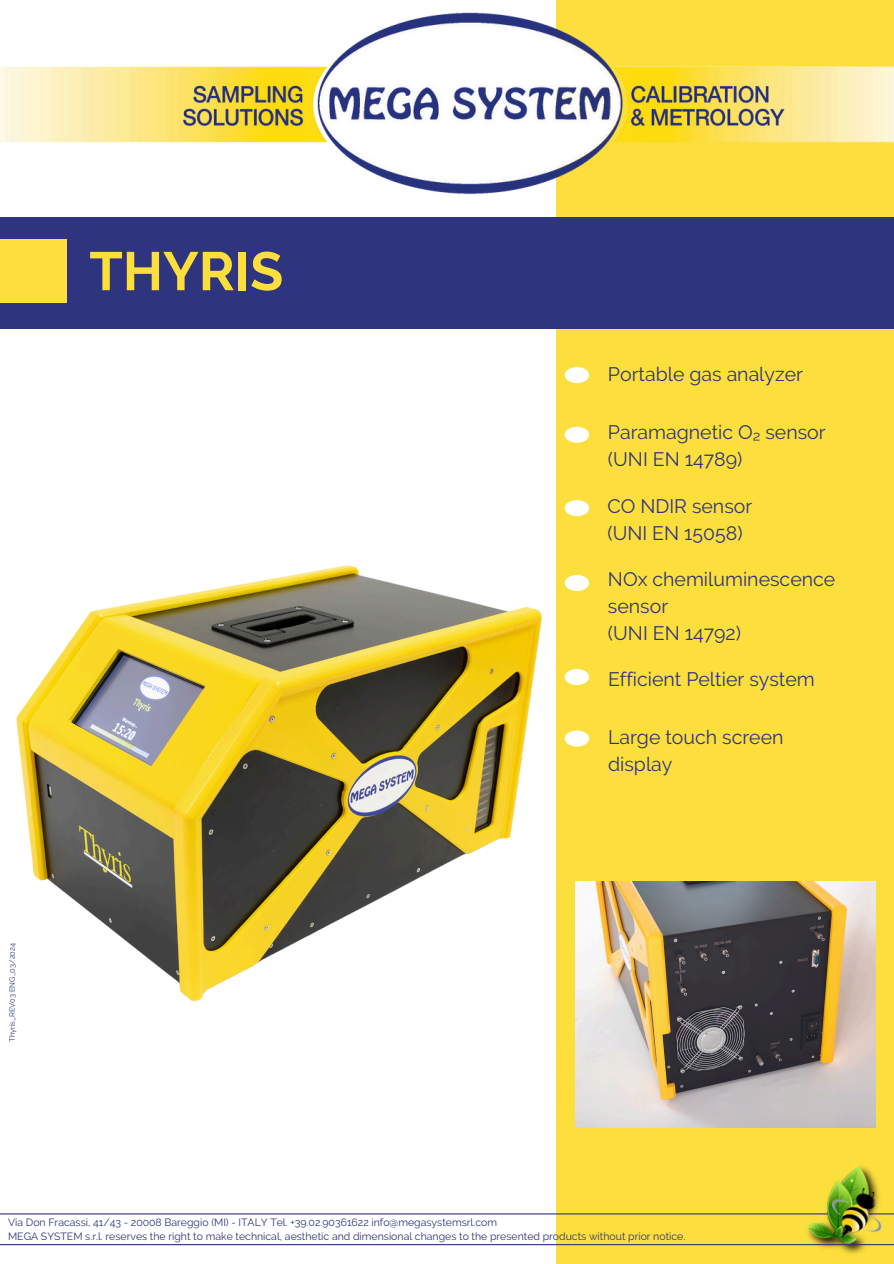
<style>
.page{position:relative;width:894px;height:1264px;background:#fff}
.page>*{position:absolute;margin:0;border:0;box-sizing:border-box;transform-origin:0 0}
.t1{font:700 54px "Raleway";color:#fcdf3d}
.t2{font:19.5px/27px "Raleway";color:#2e347e}
.t3{font:10.5px/14px "Raleway";color:#2e347e}
.t4{font:7.5px "Raleway";color:#2e347e}
</style>
<div class="page">
<div style="left:556px;top:0;width:337px;height:1263px;background:#fcdf3d"></div>
<div style="left:0;top:217px;width:893px;height:112px;background:#2e347e"></div>
<img style="left:0;top:12px;width:893px;height:183px">
<div style="left:0;top:239px;width:66px;height:64px;background:#fcdf3d"></div>
<div style="left:564px;top:367px;width:25px;height:16px;background:#fff;border-radius:50%"></div>
<div style="left:564px;top:427px;width:25px;height:16px;background:#fff;border-radius:50%"></div>
<div style="left:564px;top:500px;width:25px;height:16px;background:#fff;border-radius:50%"></div>
<div style="left:564px;top:575px;width:25px;height:16px;background:#fff;border-radius:50%"></div>
<div style="left:564px;top:669px;width:25px;height:16px;background:#fff;border-radius:50%"></div>
<div style="left:564px;top:730px;width:25px;height:16px;background:#fff;border-radius:50%"></div>
<hr style="left:0;top:1213px;width:893px;height:1px;background:#2e347e">
<img style="left:800px;top:1166px;width:82px;height:88px">
<hr style="left:0;top:1243px;width:893px;height:2px;background:#2e347e">
<img style="left:16px;top:565px;width:527px;height:436px">
<img style="left:575px;top:881px;width:299px;height:246px">
<h2 class="t1" style="left:89px;top:239px;width:195px">THYRIS</h2>
<p class="t4" style="left:8px;top:1041px;width:101px;rotate:-90deg">Thyris_REV03 ENG_03/2024</p>
<p class="t2" style="left:607px;top:361px;width:196px">Portable gas analyzer</p>
<h2 class="t2" style="left:607px;top:419px;width:219px">Paramagnetic O₂ sensor (UNI EN 14789)</h2>
<h2 class="t2" style="left:607px;top:492px;width:146px">CO NDIR sensor (UNI EN 15058)</h2>
<h2 class="t2" style="left:607px;top:565px;width:229px">NOx chemiluminescence sensor<br>(UNI EN 14792)</h2>
<p class="t2" style="left:608px;top:665px;width:208px">Efficient Peltier system</p>
<h2 class="t2" style="left:608px;top:723px;width:177px">Large touch screen display</h2>
<h2 class="t3" style="left:8px;top:1215px;width:678px">Via Don Fracassi, 41/43 - 20008 Bareggio (MI) - ITALY Tel. +39.02.90361622 info@megasystemsrl.com<br>MEGA SYSTEM s.r.l. reserves the right to make technical, aesthetic and dimensional changes to the presented products without prior notice.</h2>
</div>
